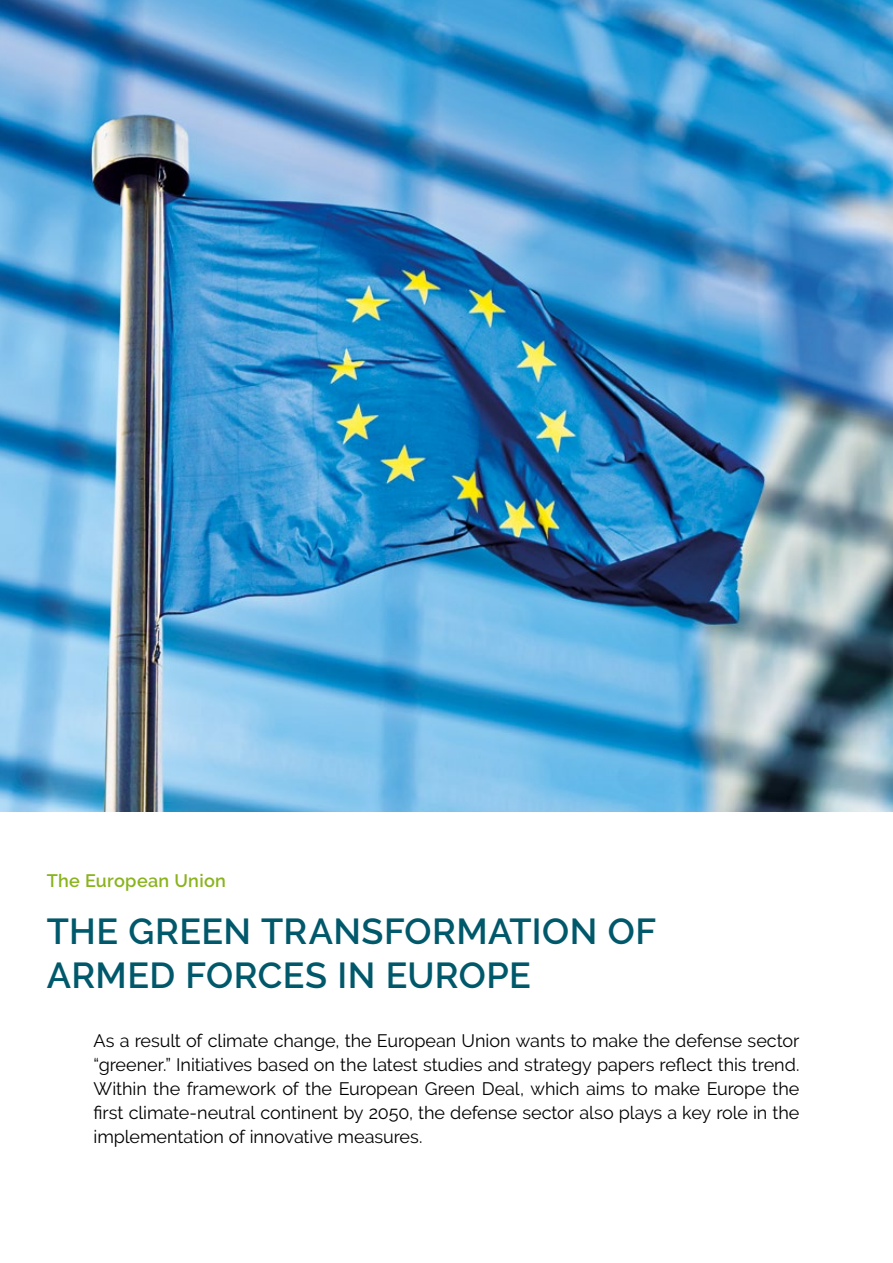
<style>
.page{position:relative;width:893px;height:1263px;background:#fff}
.page>*{position:absolute;margin:0;border:0;box-sizing:border-box;transform-origin:0 0}
.t1{font:600 36px/43.5px "Raleway";letter-spacing:.015em;color:#00586b}
.t2{font:18px/24px "Raleway";letter-spacing:-.005em;color:#000;text-align:justify}
.t3{font:600 18px "Raleway";letter-spacing:.02em;color:#8ab31d}
</style>
<div class="page">
<img style="left:0;top:0;width:893px;height:812px">
<p class="t3" style="left:47px;top:871px;width:181px">The European Union</p>
<h1 class="t1" style="left:47px;top:910px;width:611px">THE GREEN TRANSFORMATION OF<br>ARMED FORCES IN EUROPE</h1>
<p class="t2" style="left:94px;top:1029px;width:707px">As a result of climate change, the European Union wants to make the defense sector “greener.” Initiatives based on the latest studies and strategy papers reflect this trend.<br>Within the framework of the European Green Deal, which aims to make Europe the first climate-neutral continent by 2050, the defense sector also plays a key role in the implementation of innovative measures.</p>
</div>
